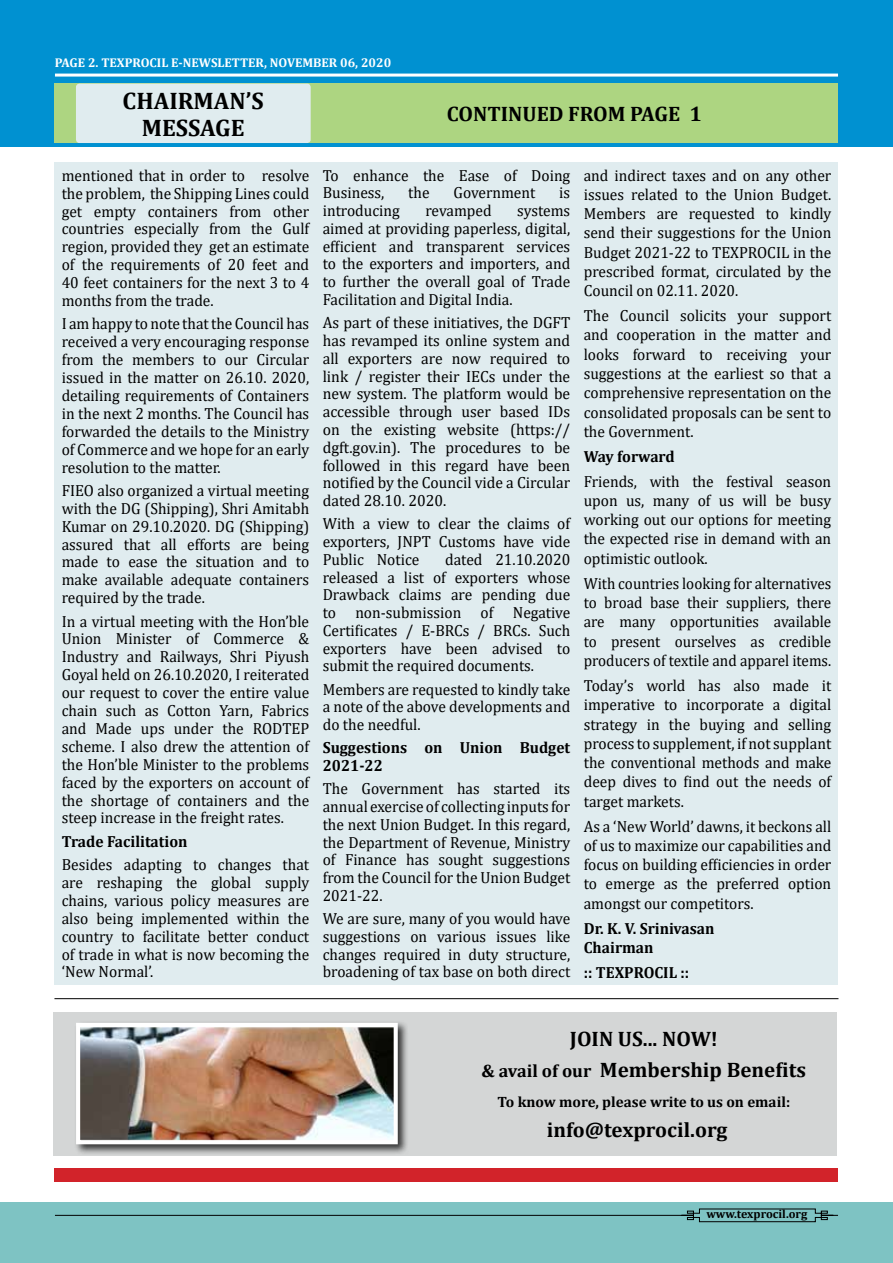
<style>
.page{position:relative;width:893px;height:1263px;background:#fff}
.page>*{position:absolute;margin:0;border:0;box-sizing:border-box;transform-origin:0 0}
.t1{font:700 24px/27px "Cambria";color:#000;text-align:center}
.t2{font:700 21px/30.3px "Cambria";color:#000;text-align:center}
.t3{font:16.2px/17.9px "Cambria";color:#000;text-align:justify;scale:.96 1}
.t4{font:16.2px/17.7px "Cambria";color:#000;text-align:justify}
.t5{font:16.2px/19.4px "Cambria";color:#000;text-align:justify;scale:.94 1}
.t6{font:700 16.2px/17.7px "Cambria";color:#000;scale:.96 1}
.t7{font:700 15px "Cambria";color:#000}
.t8{font:700 12.75px "Cambria";color:#fff}
.t9{font:700 12px "Cambria";color:#000}
.s1{font-size:18px}
</style>
<div class="page">
<div style="left:0;top:0;width:893px;height:147px;background:#0091d1"></div>
<div style="left:0;top:1202px;width:893px;height:61px;background:#7ec3c3"></div>
<hr style="left:55px;top:1215px;width:783px;height:1px;background:#000">
<svg style="left:681px;top:1208px;width:153px;height:14px"></svg>
<hr style="left:55px;top:74px;width:783px;height:3px;background:#fff">
<div style="left:55px;top:84px;width:783px;height:59px;background:#add581"></div>
<div style="left:76px;top:84px;width:235px;height:59px;background:#e0ecef;border-radius:4px"></div>
<div style="left:55px;top:162px;width:783px;height:822px;background:#e0ecef"></div>
<div style="left:55px;top:1168px;width:783px;height:14px;background:#d2232a"></div>
<hr style="left:54px;top:998px;width:784px;height:1px;background:#000">
<div style="left:53px;top:1012px;width:783px;height:143px;background:#d4d6d6"></div>
<div style="left:74px;top:1020px;width:335px;height:135px;background:#000;opacity:.75"></div>
<img style="left:81px;top:1028px;width:312px;height:111px">
<div style="left:76px;top:1023px;width:322px;height:121px;border:4px solid #fff"></div>
<p class="t8" style="left:55px;top:55px;width:338px">PAGE 2. TEXPROCIL E-NEWSLETTER, NOVEMBER 06, 2020</p>
<h1 class="t1" style="left:123px;top:87px;width:143px">CHAIRMAN’S<br>MESSAGE</h1>
<p class="t2" style="left:447px;top:99px;width:256px">CONTINUED FROM PAGE 1</p>
<p class="t3" style="left:62px;top:166px;width:259px">mentioned that in order to resolve the problem, the Shipping Lines could get empty containers from other countries especially from the Gulf region, provided they get an estimate of the requirements of 20 feet and 40 feet containers for the next 3 to 4 months from the trade.</p>
<p class="t3" style="left:62px;top:315px;width:259px">I am happy to note that the Council has received a very encouraging response from the members to our Circular issued in the matter on 26.10. 2020, detailing requirements of Containers in the next 2 months. The Council has forwarded the details to the Ministry of Commerce and we hope for an early resolution to the matter.</p>
<p class="t3" style="left:62px;top:481px;width:259px">FIEO also organized a virtual meeting with the DG (Shipping), Shri Amitabh Kumar on 29.10.2020. DG (Shipping) assured that all efforts are being made to ease the situation and to make available adequate containers required by the trade.</p>
<p class="t3" style="left:62px;top:612px;width:259px">In a virtual meeting with the Hon’ble Union Minister of Commerce &amp; Industry and Railways, Shri Piyush Goyal held on 26.10.2020, I reiterated our request to cover the entire value chain such as Cotton Yarn, Fabrics and Made ups under the RODTEP scheme. I also drew the attention of the Hon’ble Minister to the problems faced by the exporters on account of the shortage of containers and the steep increase in the freight rates.</p>
<p class="t6" style="left:62px;top:832px;width:133px">Trade Facilitation</p>
<p class="t3" style="left:62px;top:855px;width:259px">Besides adapting to changes that are reshaping the global supply chains, various policy measures are also being implemented within the country to facilitate better conduct of trade in what is now becoming the ‘New Normal’.</p>
<p class="t3" style="left:323px;top:166px;width:259px">To enhance the Ease of Doing<br>Business,</p>
<p class="t3" style="left:408px;top:184px;width:24px">the</p>
<p class="t3" style="left:454px;top:184px;width:87px">Government</p>
<p class="t3" style="left:559px;top:184px;width:13px">is</p>
<p class="t3" style="left:323px;top:202px;width:82px">introducing</p>
<p class="t3" style="left:425px;top:202px;width:70px">revamped</p>
<p class="t3" style="left:323px;top:202px;width:259px;text-indent:194px">systems aimed at providing paperless, digital, efficient and transparent services to the exporters and importers, and to further the overall goal of Trade Facilitation and Digital India.</p>
<p class="t4" style="left:323px;top:314px;width:249px">As part of these initiatives, the DGFT has revamped its online system and all exporters are now required to link / register their IECs under the new system. The platform would be accessible through user based IDs on the existing website (https:// dgft.gov.in). The procedures to be followed in this regard have been notified by the Council vide a Circular dated 28.10. 2020.</p>
<p class="t3" style="left:323px;top:515px;width:259px">With a view to clear the claims of exporters, JNPT Customs have vide Public Notice</p>
<p class="t3" style="left:323px;top:550px;width:259px;text-indent:122px">dated 21.10.2020 released a list of exporters whose Drawback claims are pending due to non-submission of Negative Certificates / E-BRCs / BRCs. Such exporters have been advised to submit the required documents.</p>
<p class="t3" style="left:323px;top:680px;width:259px">Members are requested to kindly take a note of the above developments and do the needful.</p>
<p class="t6" style="left:323px;top:739px;width:259px">Suggestions on Union Budget<br>2021-22</p>
<p class="t3" style="left:323px;top:780px;width:259px">The Government has started its annual exercise of collecting inputs for the next Union Budget. In this regard, the Department of Revenue, Ministry of Finance has sought suggestions from the Council for the Union Budget 2021-22.</p>
<p class="t3" style="left:323px;top:910px;width:259px">We are sure, many of you would have suggestions on various issues like changes required in duty structure, broadening of tax base on both direct</p>
<p class="t3" style="left:584px;top:165px;width:259px;line-height:19.4px">and indirect taxes and on any other issues related to the Union Budget.<br>Members are requested to kindly send their suggestions for the Union Budget 2021-22 to TEXPROCIL in the prescribed format, circulated by the Council on 02.11. 2020.</p>
<p class="t3" style="left:584px;top:306px;width:259px;line-height:19.4px">The Council solicits your support and cooperation in the matter and looks forward to receiving your suggestions at the earliest so that a comprehensive representation on the consolidated proposals can be sent to the Government.</p>
<p class="t6" style="left:584px;top:447px;width:96px">Way forward</p>
<p class="t3" style="left:584px;top:471px;width:259px;line-height:19.4px">Friends, with the festival season upon us, many of us will be busy working out our options for meeting the expected rise in demand with an optimistic outlook.</p>
<p class="t5" style="left:584px;top:573px;width:265px">With countries looking for alternatives to broad base their suppliers, there are many opportunities available to present ourselves as credible producers of textile and apparel items.</p>
<p class="t3" style="left:584px;top:676px;width:259px;line-height:19.4px">Today’s world has also made it imperative to incorporate a digital strategy in the buying and selling process to supplement, if not supplant the conventional methods and make deep dives to find out the needs of target markets.</p>
<p class="t3" style="left:584px;top:816px;width:259px;line-height:19.4px">As a ‘New World’ dawns, it beckons all of us to maximize our capabilities and focus on building efficiencies in order to emerge as the preferred option amongst our competitors.</p>
<p class="t6" style="left:584px;top:918px;width:138px;line-height:19.4px">Dr. K. V. Srinivasan<br>Chairman</p>
<p class="t6" style="left:584px;top:963px;width:111px">:: TEXPROCIL ::</p>
<p class="t2" style="left:482px;top:1023px;width:326px">JOIN US... NOW!<br><span class="s1">&amp; avail of our</span> Membership Benefits</p>
<p class="t7" style="left:498px;top:1092px;width:294px">To know more, please write to us on email:</p>
<p class="t2" style="left:547px;top:1114px;width:182px">info@texprocil.org</p>
<p class="t9" style="left:706px;top:1206px;width:102px">www.texprocil.org</p>
</div>
